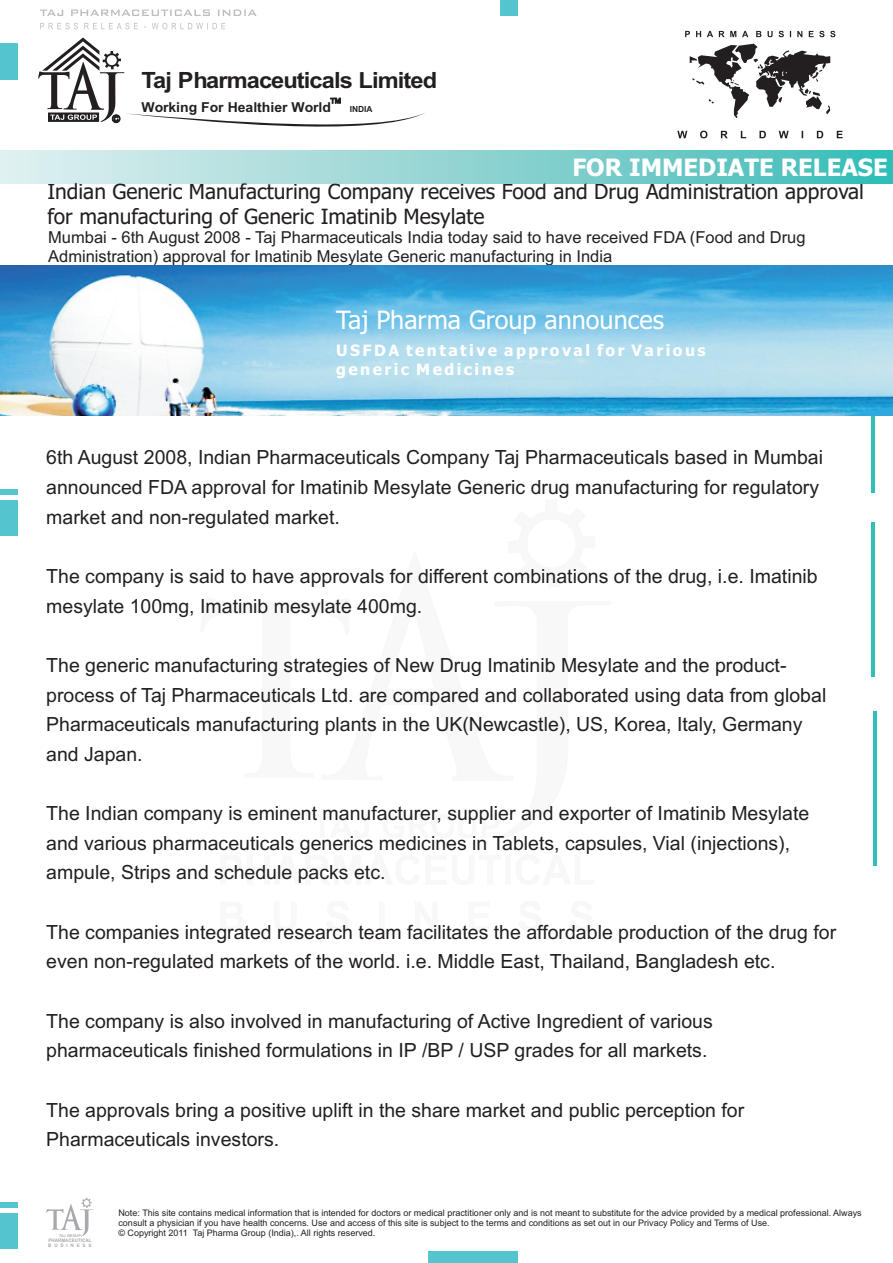
<style>
.page{position:relative;width:893px;height:1263px;background:#fff}
.page>*{position:absolute;margin:0;border:0;box-sizing:border-box;transform-origin:0 0}
.t1{font:25.2px "Tahoma";color:#fff}
.t2{font:700 24px "Tahoma";color:#fff}
.t3{font:700 22.35px "Arial";letter-spacing:-.04em;color:#231f20;scale:1.05 1}
.t4{font:21px/25.3px "Tahoma";color:#231f20}
.t5{font:19.5px/29.7px "Arial";color:#231f20}
.t6{font:16.5px/18.5px "Arial";color:#231f20}
.t7{font:700 15.6px/18.9px "Tahoma";letter-spacing:.155em;color:#fff}
.t8{font:700 13.65px "Arial";color:#231f20}
.t9{font:9px/10.1px "Arial";color:#231f20}
.t10{font:700 8.4px "Arial";color:#231f20}
.t11{font:700 4.8px/5.4px "Arial";color:#a8a9ad;scale:.96 1}
.t12{font:700 3.75px "Arial";color:#a8a9ad}
</style>
<div class="page">
<hr style="left:871px;top:338px;width:4px;height:155px;background:#30beb9">
<svg style="left:40px;top:10px;width:217px;height:6px"></svg>
<svg style="left:40px;top:23px;width:185px;height:6px"></svg>
<img style="left:0;top:151px;width:893px;height:32px">
<svg style="left:690px;top:44px;width:140px;height:74px"></svg>
<svg style="left:677px;top:131px;width:166px;height:7px"></svg>
<svg style="left:685px;top:31px;width:150px;height:6px"></svg>
<div style="left:500px;top:0;width:18px;height:16px;background:#54c5cf"></div>
<div style="left:428px;top:1250px;width:90px;height:13px;background:#54c5cf"></div>
<svg style="left:38px;top:38px;width:387px;height:89px"></svg>
<div style="left:0;top:43px;width:17px;height:37px;background:#54c5cf"></div>
<div style="left:0;top:489px;width:17px;height:5px;background:#54c5cf"></div>
<div style="left:0;top:500px;width:17px;height:36px;background:#54c5cf"></div>
<img style="left:0;top:265px;width:893px;height:151px">
<hr style="left:871px;top:522px;width:4px;height:155px;background:#30beb9">
<hr style="left:873px;top:711px;width:3px;height:155px;background:#30beb9">
<svg style="left:46px;top:1198px;width:48px;height:39px"></svg>
<div style="left:0;top:1202px;width:18px;height:5px;background:#54c5cf"></div>
<div style="left:0;top:1214px;width:18px;height:35px;background:#54c5cf"></div>
<p class="t3" style="left:142px;top:72px;width:283px">Taj Pharmaceuticals Limited</p>
<p class="t8" style="left:142px;top:102px;width:191px">Working For Healthier World</p>
<p class="t10" style="left:350px;top:106px;width:24px">INDIA</p>
<p class="t2" style="left:572px;top:157px;width:317px">FOR IMMEDIATE RELEASE</p>
<p class="t4" style="left:47px;top:181px;width:818px">Indian Generic Manufacturing Company receives Food and Drug Administration approval for manufacturing of Generic Imatinib Mesylate</p>
<p class="t6" style="left:48px;top:230px;width:759px">Mumbai - 6th August 2008 - Taj Pharmaceuticals India today said to have received FDA (Food and Drug<br>Administration) approval for Imatinib Mesylate Generic manufacturing in India</p>
<p class="t1" style="left:336px;top:310px;width:329px">Taj Pharma Group announces</p>
<p class="t7" style="left:336px;top:342px;width:371px">USFDA tentative approval for Various generic Medicines</p>
<p class="t5" style="left:46px;top:444px;width:778px">6th August 2008, Indian Pharmaceuticals Company Taj Pharmaceuticals based in Mumbai announced FDA approval for Imatinib Mesylate Generic drug manufacturing for regulatory market and non-regulated market.</p>
<p class="t5" style="left:46px;top:563px;width:773px">The company is said to have approvals for different combinations of the drug, i.e. Imatinib mesylate 100mg, Imatinib mesylate 400mg.</p>
<p class="t5" style="left:46px;top:652px;width:782px">The generic manufacturing strategies of New Drug Imatinib Mesylate and the product&shy;process of Taj Pharmaceuticals Ltd. are compared and collaborated using data from global Pharmaceuticals manufacturing plants in the UK(Newcastle), US, Korea, Italy, Germany and Japan.</p>
<p class="t5" style="left:46px;top:800px;width:765px">The Indian company is eminent manufacturer, supplier and exporter of Imatinib Mesylate and various pharmaceuticals generics medicines in Tablets, capsules, Vial (injections), ampule, Strips and schedule packs etc.</p>
<p class="t5" style="left:46px;top:919px;width:791px">The companies integrated research team facilitates the affordable production of the drug for even non-regulated markets of the world. i.e. Middle East, Thailand, Bangladesh etc.</p>
<p class="t5" style="left:46px;top:1008px;width:668px">The company is also involved in manufacturing of Active Ingredient of various pharmaceuticals finished formulations in IP /BP / USP grades for all markets.</p>
<p class="t5" style="left:46px;top:1097px;width:699px">The approvals bring a positive uplift in the share market and public perception for<br>Pharmaceuticals investors.</p>
<p class="t9" style="left:118px;top:1209px;width:745px">Note: This site contains medical information that is intended for doctors or medical practitioner only and is not meant to substitute for the advice provided by a medical professional. Always consult a physician if you have health concerns. Use and access of this site is subject to the terms and conditions as set out in our Privacy Policy and Terms of Use.</p>
<p class="t12" style="left:59px;top:1234px;width:23px">TAJ GROUP</p>
<p class="t9" style="left:118px;top:1229px;width:258px">© Copyright 2011 Taj Pharma Group (India),. All rights reserved.</p>
<p class="t11" style="left:48px;top:1238px;width:47px">PHARMACEUTICAL<br>B U S I N E S S</p>
</div>
